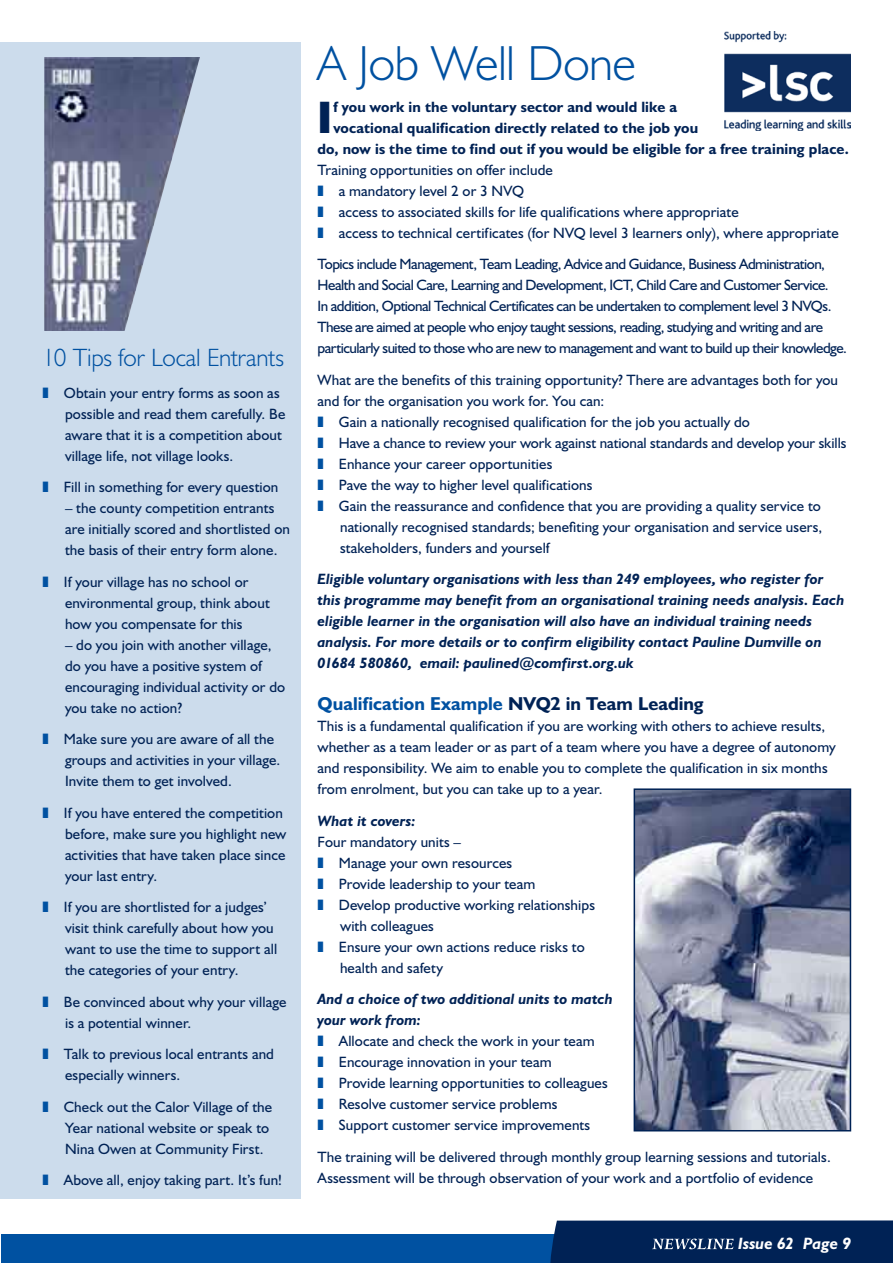
<style>
.page{position:relative;width:893px;height:1263px;background:#fff}
.page>*{position:absolute;margin:0;border:0;box-sizing:border-box;transform-origin:0 0}
.t1{font:300 49.5px "Humanist 521 BT";letter-spacing:-.01em;color:#0051a1}
.t2{font:700 condensed 45.75px "Humanist 521 BT Xtra";color:#025}
.t3{font:300 25.2px "Humanist 521 BT";letter-spacing:-.005em;color:#0051a1}
.t4{font:700 18.75px "Humanist 521 BT";color:#0051a1}
.t5{font:italic 700 16.5px "Humanist 521 BT";color:#fff}
.t6{font:15px/21px "Humanist 521 BT";letter-spacing:.005em;color:#025}
.t7{font:15px/21px "Humanist 521 BT";letter-spacing:-.03em;color:#025}
.t8{font:italic 700 15px/21px "Humanist 521 BT";letter-spacing:.01em;color:#025}
.t9{font:700 15px "Humanist 521 BT";letter-spacing:.01em;color:#025}
.s1{color:#0051a1}
.s2{color:#025}
.s3{font-weight:700;font-style:italic}
</style>
<div class="page">
<div style="left:1px;top:1234px;width:892px;height:29px;background:#0051a1"></div>
<img style="left:637px;top:791px;width:211px;height:337px">
<div style="left:634px;top:788px;width:217px;height:343px;border:2px solid #025"></div>
<div style="left:0;top:43px;width:300px;height:1156px;background:#ccdcec"></div>
<img style="left:724px;top:32px;width:126px;height:98px">
<svg style="left:550px;top:1220px;width:343px;height:43px;background:#092a5b"></svg>
<img style="left:44px;top:57px;width:156px;height:274px">
<h3 class="t3" style="left:43px;top:342px;width:243px">10 Tips for Local Entrants</h3>
<p class="t6" style="left:65px;top:382px;width:222px;text-indent:-22px"><span class="s1">❚</span> Obtain your entry forms as soon as possible and read them carefully. Be aware that it is a competition about village life, not village looks.</p>
<p class="t6" style="left:43px;top:476px;width:237px"><span class="s1">❚</span> Fill in something for every question</p>
<p class="t6" style="left:65px;top:497px;width:226px">– the county competition entrants are initially scored and shortlisted on the basis of their entry form alone.</p>
<p class="t6" style="left:65px;top:571px;width:206px;text-indent:-22px"><span class="s1">❚</span> If your village has no school or environmental group, think about how you compensate for this</p>
<p class="t6" style="left:65px;top:634px;width:222px">– do you join with another village, do you have a positive system of encouraging individual activity or do you take no action?</p>
<p class="t6" style="left:65px;top:728px;width:217px;text-indent:-22px"><span class="s1">❚</span> Make sure you are aware of all the groups and activities in your village.<br>Invite them to get involved.</p>
<p class="t6" style="left:65px;top:802px;width:223px;text-indent:-22px"><span class="s1">❚</span> If you have entered the competition before, make sure you highlight new activities that have taken place since your last entry.</p>
<p class="t6" style="left:65px;top:896px;width:214px;text-indent:-22px"><span class="s1">❚</span> If you are shortlisted for a judges’ visit think carefully about how you want to use the time to support all the categories of your entry.</p>
<p class="t6" style="left:65px;top:991px;width:223px;text-indent:-22px"><span class="s1">❚</span> Be convinced about why your village is a potential winner.</p>
<p class="t6" style="left:65px;top:1043px;width:211px;text-indent:-22px"><span class="s1">❚</span> Talk to previous local entrants and especially winners.</p>
<p class="t6" style="left:65px;top:1096px;width:209px;text-indent:-22px"><span class="s1">❚</span> Check out the Calor Village of the<br>Year national website or speak to<br>Nina Owen at Community First.</p>
<p class="t6" style="left:43px;top:1169px;width:241px"><span class="s1">❚</span> Above all, enjoy taking part. It’s fun!</p>
<h1 class="t1" style="left:317px;top:33px;width:320px">A Job Well Done</h1>
<h2 class="t2" style="left:317px;top:89px;width:16px">I</h2>
<p class="t9" style="left:333px;top:97px;width:345px">f you work in the voluntary sector and would like a</p>
<p class="t9" style="left:333px;top:118px;width:366px">vocational qualification directly related to the job you</p>
<p class="t9" style="left:317px;top:139px;width:533px">do, now is the time to find out if you would be eligible for a free training place.</p>
<p class="t6" style="left:317px;top:159px;width:523px">Training opportunities on offer include<br><span class="s1">❚</span> a mandatory level 2 or 3 NVQ<br><span class="s1">❚</span> access to associated skills for life qualifications where appropriate<br><span class="s1">❚</span> access to technical certificates (for NVQ level 3 learners only), where appropriate</p>
<p class="t7" style="left:317px;top:253px;width:531px">Topics include Management, Team Leading, Advice and Guidance, Business Administration, Health and Social Care, Learning and Development, ICT, Child Care and Customer Service.<br>In addition, Optional Technical Certificates can be undertaken to complement level 3 NVQs.<br>These are aimed at people who enjoy taught sessions, reading, studying and writing and are particularly suited to those who are new to management and want to build up their knowledge.</p>
<p class="t6" style="left:317px;top:369px;width:522px">What are the benefits of this training opportunity? There are advantages both for you</p>
<p class="t6" style="left:317px;top:390px;width:288px">and for the organisation you work for. You can:</p>
<p class="t6" style="left:317px;top:411px;width:434px"><span class="s1">❚</span> Gain a nationally recognised qualification for the job you actually do</p>
<p class="t6" style="left:317px;top:432px;width:531px"><span class="s1">❚</span> Have a chance to review your work against national standards and develop your skills</p>
<p class="t6" style="left:317px;top:453px;width:236px"><span class="s1">❚</span> Enhance your career opportunities</p>
<p class="t6" style="left:317px;top:474px;width:276px"><span class="s1">❚</span> Pave the way to higher level qualifications</p>
<p class="t6" style="left:317px;top:495px;width:505px"><span class="s1">❚</span> Gain the reassurance and confidence that you are providing a quality service to</p>
<p class="t6" style="left:340px;top:516px;width:484px">nationally recognised standards; benefiting your organisation and service users,</p>
<p class="t6" style="left:340px;top:537px;width:211px">stakeholders, funders and yourself</p>
<p class="t8" style="left:317px;top:568px;width:528px">Eligible voluntary organisations with less than 249 employees, who register for this programme may benefit from an organisational training needs analysis. Each eligible learner in the organisation will also have an individual training needs analysis. For more details or to confirm eligibility contact Pauline Dumville on<br>01 684 580860, email: paulined@comfirst.org.uk</p>
<p class="t4" style="left:317px;top:692px;width:388px">Qualification Example <span class="s2">NVQ2 in Team Leading</span></p>
<p class="t6" style="left:317px;top:715px;width:520px">This is a fundamental qualification if you are working with others to achieve results, whether as a team leader or as part of a team where you have a degree of autonomy and responsibility. We aim to enable you to complete the qualification in six months from enrolment, but you can take up to a year.</p>
<p class="t8" style="left:317px;top:810px;width:100px">What it covers:</p>
<p class="t6" style="left:317px;top:831px;width:145px">Four mandatory units –</p>
<p class="t6" style="left:317px;top:852px;width:196px"><span class="s1">❚</span> Manage your own resources</p>
<p class="t6" style="left:317px;top:873px;width:219px"><span class="s1">❚</span> Provide leadership to your team</p>
<p class="t6" style="left:317px;top:894px;width:279px"><span class="s1">❚</span> Develop productive working relationships</p>
<p class="t6" style="left:340px;top:915px;width:95px">with colleagues</p>
<p class="t6" style="left:317px;top:936px;width:269px"><span class="s1">❚</span> Ensure your own actions reduce risks to</p>
<p class="t6" style="left:340px;top:957px;width:104px">health and safety</p>
<p class="t6" style="left:317px;top:988px;width:297px"><span class="s3">And a choice of two additional units to match your work from:<br></span><span class="s1">❚</span> Allocate and check the work in your team<br><span class="s1">❚</span> Encourage innovation in your team<br><span class="s1">❚</span> Provide learning opportunities to colleagues <span class="s1">❚</span> Resolve customer service problems<br><span class="s1">❚</span> Support customer service improvements</p>
<p class="t6" style="left:317px;top:1146px;width:515px">The training will be delivered through monthly group learning sessions and tutorials.<br>Assessment will be through observation of your work and a portfolio of evidence</p>
<p class="t5" style="left:738px;top:1233px;width:102px">Issue 62 Page</p>
</div>
